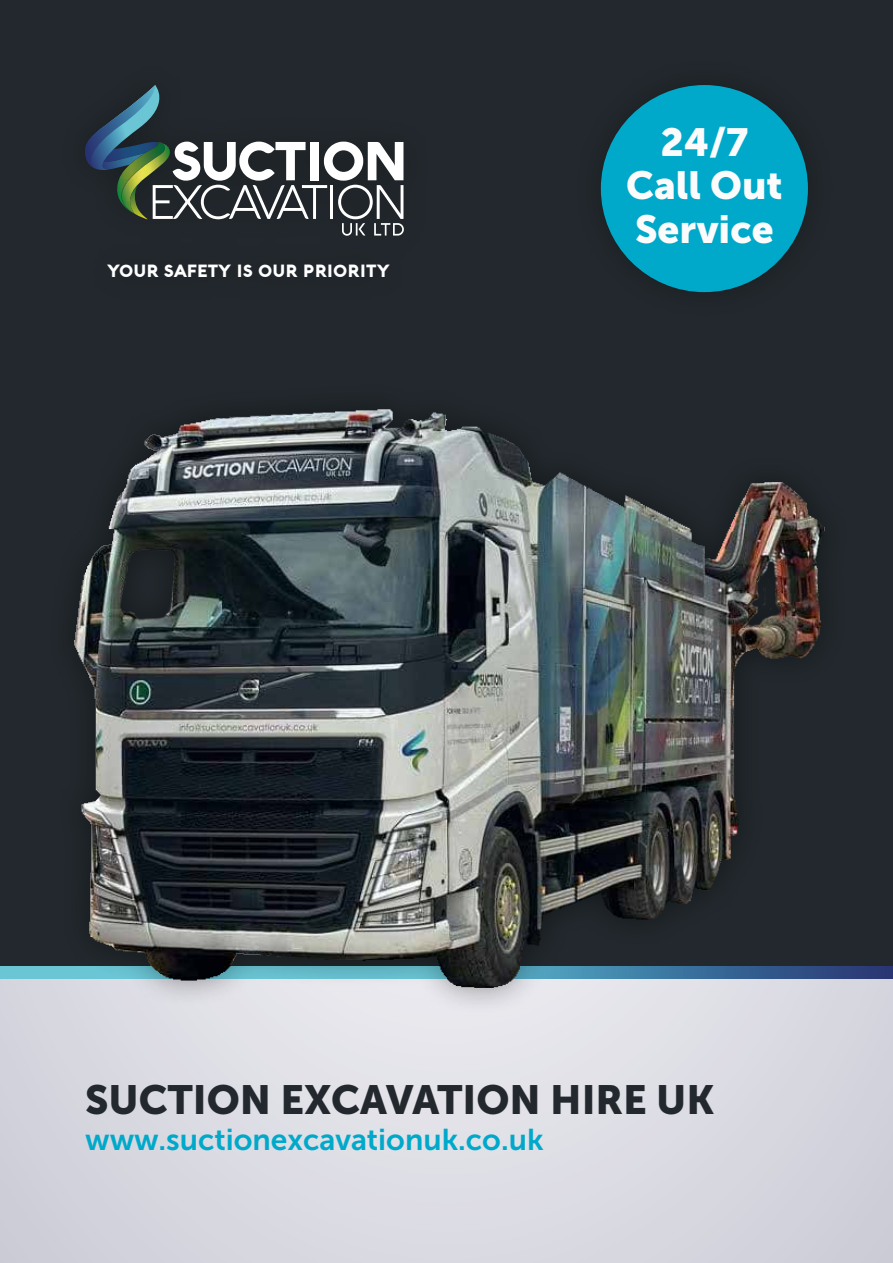
<style>
.page{position:relative;width:893px;height:1263px;background:#dadae2}
.page>*{position:absolute;margin:0;border:0;box-sizing:border-box;transform-origin:0 0}
.t1{font:40.5px "Museo Sans 900";color:#22282d}
.t2{font:39px/43.5px "Museo Sans 900";color:#fbfbfc;text-align:center}
.t3{font:30px "Museo Sans 700";color:#00a9ca}
.t4{font:900 17.25px "Aquawax";color:#fff}
</style>
<div class="page">
<div style="left:0;top:0;width:893px;height:972px;background:#22282d"></div>
<div style="left:601px;top:85px;width:207px;height:207px;background:#00a9ca;border-radius:50%"></div>
<div style="left:47px;top:382px;width:803px;height:634px;background:#000;opacity:.4"></div>
<img style="left:0;top:395px;width:892px;height:601px">
<svg style="left:85px;top:85px;width:319px;height:151px"></svg>
<p class="t4" style="left:107px;top:259px;width:284px">YOUR SAFETY IS OUR PRIORITY</p>
<h2 class="t2" style="left:626px;top:120px;width:158px">24/7<br>Call Out<br>Service</h2>
<h1 class="t1" style="left:85px;top:1076px;width:631px">SUCTION EXCAVATION HIRE UK</h1>
<p class="t3" style="left:85px;top:1123px;width:460px">www.suctionexcavationuk.co.uk</p>
</div>
